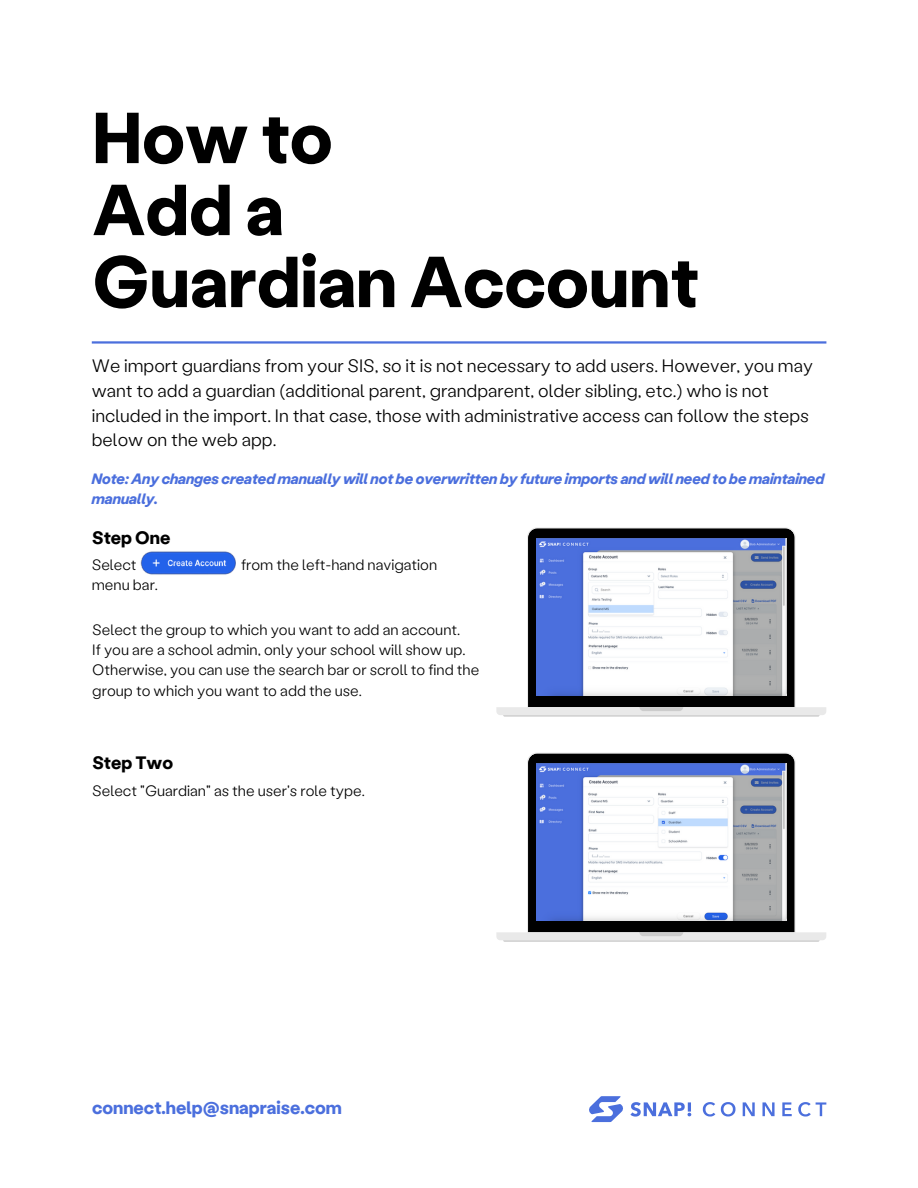
<style>
.page{position:relative;width:918px;height:1188px;background:#fff}
.page>*{position:absolute;margin:0;border:0;box-sizing:border-box;transform-origin:0 0}
.t1{font:700 72px/72px "Labil Grotesk";color:#000}
.t2{font:300 18px/24.8px "Labil Grotesk";color:#000}
.t3{font:700 18px "Labil Grotesk";color:#4b6fdd}
.t4{font:700 18px "Labil Grotesk";color:#000}
.t5{font:300 15px/20.2px "Labil Grotesk";color:#000}
.t6{font:italic 700 15px/20.2px "Labil Grotesk";color:#4b6fdd}
</style>
<div class="page">
<hr style="left:92px;top:341px;width:734px;height:3px;background:#4b6fdd">
<svg style="left:703px;top:1102px;width:12px;height:15px"></svg>
<svg style="left:721px;top:1102px;width:14px;height:15px"></svg>
<svg style="left:743px;top:1102px;width:12px;height:14px"></svg>
<svg style="left:762px;top:1102px;width:13px;height:14px"></svg>
<svg style="left:782px;top:1102px;width:10px;height:14px"></svg>
<svg style="left:798px;top:1102px;width:28px;height:15px"></svg>
<svg style="left:589px;top:1096px;width:34px;height:26px"></svg>
<svg style="left:630px;top:1102px;width:61px;height:15px"></svg>
<svg style="left:496px;top:527px;width:330px;height:188px"></svg>
<svg style="left:503px;top:707px;width:317px;height:10px;background:#e4e4e4"></svg>
<img style="left:536px;top:539px;width:250px;height:156px">
<svg style="left:496px;top:753px;width:330px;height:187px"></svg>
<svg style="left:503px;top:932px;width:317px;height:10px;background:#e2e2e2"></svg>
<img style="left:536px;top:764px;width:250px;height:156px">
<img style="left:140px;top:551px;width:96px;height:24px">
<h1 class="t1" style="left:92px;top:99px;width:608px">How to<br>Add a<br>Guardian Account</h1>
<p class="t2" style="left:92px;top:353px;width:723px">We import guardians from your SIS, so it is not necessary to add users. However, you may want to add a guardian (additional parent, grandparent, older sibling, etc.) who is not included in the import. In that case, those with administrative access can follow the steps below on the web app.</p>
<p class="t6" style="left:92px;top:468px;width:734px">Note: Any changes created manually will not be overwritten by future imports and will need to be maintained manually.</p>
<p class="t4" style="left:92px;top:525px;width:80px">Step One</p>
<p class="t5" style="left:92px;top:554px;width:46px">Select</p>
<p class="t5" style="left:241px;top:554px;width:198px">from the left-hand navigation</p>
<p class="t5" style="left:92px;top:574px;width:68px">menu bar.</p>
<p class="t5" style="left:92px;top:619px;width:389px">Select the group to which you want to add an account.<br>If you are a school admin, only your school will show up.<br>Otherwise, you can use the search bar or scroll to find the group to which you want to add the use.</p>
<p class="t4" style="left:92px;top:750px;width:82px">Step Two</p>
<p class="t5" style="left:92px;top:780px;width:274px">Select "Guardian" as the user's role type.</p>
<p class="t3" style="left:92px;top:1096px;width:251px">connect.help@snapraise.com</p>
</div>
